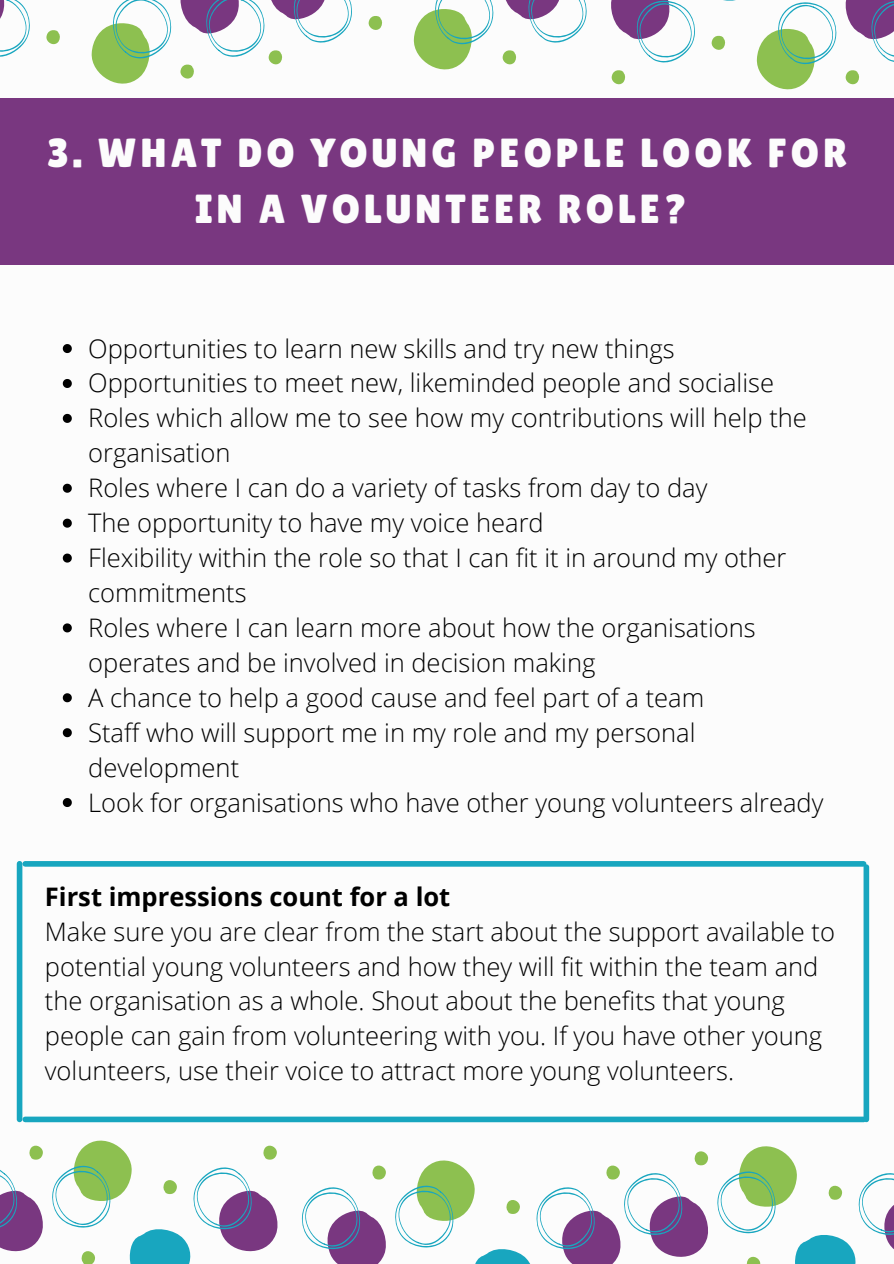
<style>
.page{position:relative;width:894px;height:1264px;background:#fff}
.page>*{position:absolute;margin:0;border:0;box-sizing:border-box;transform-origin:0 0}
.t1{font:40.5px/56.2px "Lilita One";letter-spacing:.1em;color:#fcfcfc;text-align:center}
.t2{font:300 25.5px/35px "Open Sans";color:#000}
.t3{font:700 25.5px "Open Sans";color:#000}
</style>
<div class="page">
<div style="left:0;top:99px;width:893px;height:166px;background:#793780"></div>
<svg style="left:0;top:0;width:30px;height:57px"></svg>
<svg style="left:46px;top:30px;width:14px;height:15px"></svg>
<svg style="left:91px;top:0;width:261px;height:84px"></svg>
<svg style="left:368px;top:16px;width:15px;height:14px"></svg>
<svg style="left:413px;top:0;width:174px;height:69px"></svg>
<svg style="left:845px;top:70px;width:14px;height:15px"></svg>
<svg style="left:611px;top:0;width:225px;height:89px"></svg>
<svg style="left:845px;top:0;width:48px;height:62px"></svg>
<svg style="left:301px;top:1146px;width:592px;height:117px"></svg>
<svg style="left:29px;top:1145px;width:14px;height:14px"></svg>
<svg style="left:52px;top:1140px;width:226px;height:123px"></svg>
<svg style="left:0;top:1170px;width:43px;height:82px"></svg>
<svg style="left:63px;top:344px;width:9px;height:9px"></svg>
<svg style="left:63px;top:379px;width:9px;height:9px"></svg>
<svg style="left:63px;top:414px;width:9px;height:9px"></svg>
<svg style="left:63px;top:483px;width:9px;height:10px"></svg>
<svg style="left:63px;top:518px;width:9px;height:9px"></svg>
<svg style="left:63px;top:553px;width:9px;height:9px"></svg>
<svg style="left:63px;top:623px;width:9px;height:9px"></svg>
<svg style="left:63px;top:693px;width:9px;height:9px"></svg>
<svg style="left:63px;top:728px;width:9px;height:9px"></svg>
<svg style="left:63px;top:798px;width:9px;height:9px"></svg>
<div style="left:25px;top:1116px;width:838px;height:6px;background:#18a6bf"></div>
<div style="left:25px;top:861px;width:838px;height:5px;background:#18a6bf"></div>
<div style="left:863px;top:867px;width:5px;height:252px;background:#18a6bf"></div>
<div style="left:17px;top:863px;width:5px;height:256px;background:#18a6bf"></div>
<p class="t1" style="left:47px;top:124px;width:801px">3. WHAT DO YOUNG PEOPLE LOOK FOR<br>IN A VOLUNTEER ROLE?</p>
<p class="t2" style="left:88px;top:330px;width:588px">Opportunities to learn new skills and try new things</p>
<p class="t2" style="left:88px;top:365px;width:687px">Opportunities to meet new, likeminded people and socialise</p>
<p class="t2" style="left:88px;top:400px;width:720px">Roles which allow me to see how my contributions will help the organisation</p>
<p class="t2" style="left:88px;top:470px;width:620px">Roles where I can do a variety of tasks from day to day</p>
<p class="t2" style="left:88px;top:505px;width:457px">The opportunity to have my voice heard</p>
<p class="t2" style="left:88px;top:539px;width:699px">Flexibility within the role so that I can fit it in around my other commitments</p>
<p class="t2" style="left:88px;top:609px;width:668px">Roles where I can learn more about how the organisations operates and be involved in decision making</p>
<p class="t2" style="left:88px;top:679px;width:617px">A chance to help a good cause and feel part of a team</p>
<p class="t2" style="left:88px;top:714px;width:608px">Staff who will support me in my role and my personal development</p>
<p class="t2" style="left:88px;top:784px;width:736px">Look for organisations who have other young volunteers already</p>
<p class="t3" style="left:45px;top:878px;width:407px">First impressions count for a lot</p>
<p class="t2" style="left:45px;top:913px;width:791px">Make sure you are clear from the start about the support available to potential young volunteers and how they will fit within the team and the organisation as a whole. Shout about the benefits that young people can gain from volunteering with you. If you have other young volunteers, use their voice to attract more young volunteers.</p>
</div>
